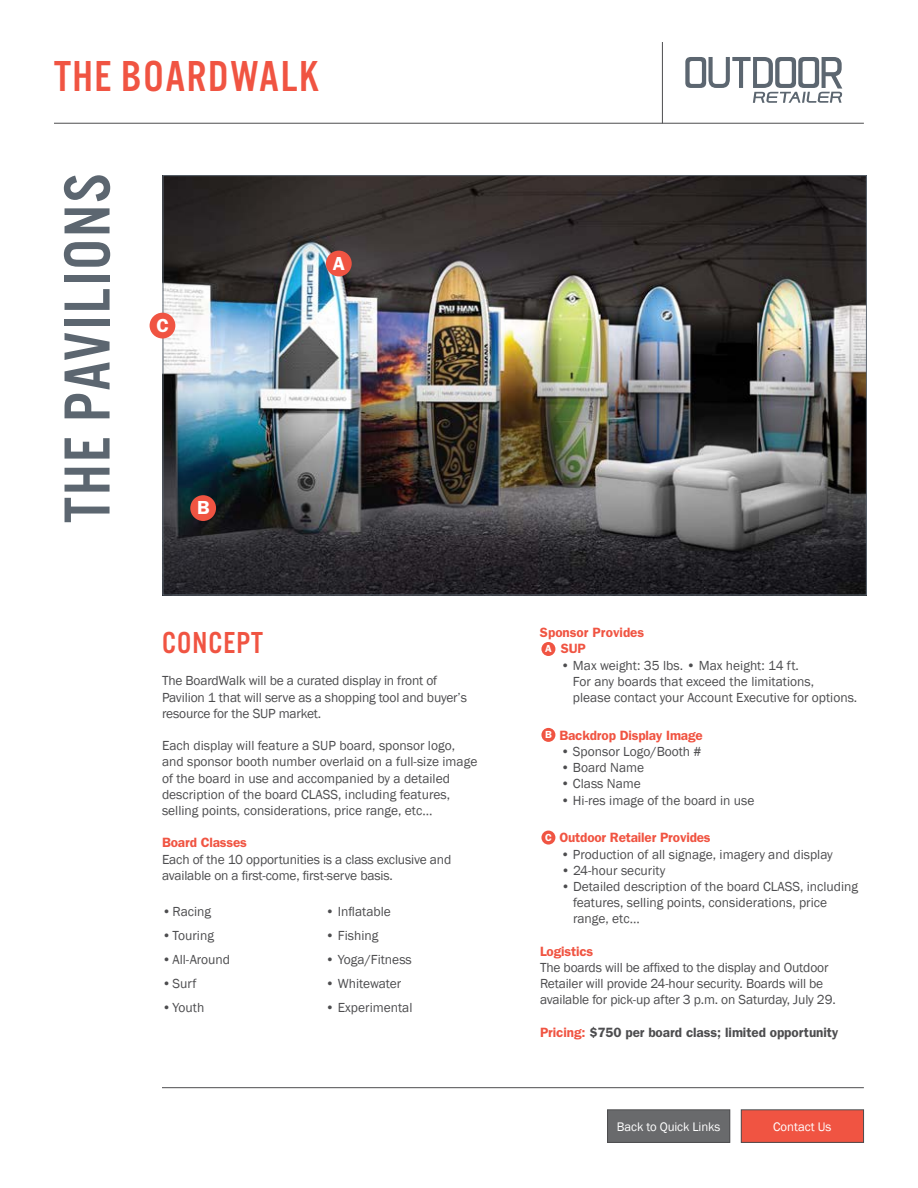
<style>
.page{position:relative;width:918px;height:1188px;background:#fff}
.page>*{position:absolute;margin:0;border:0;box-sizing:border-box;transform-origin:0 0}
.t1{font:67.5px "Alternate Got No 3 D";letter-spacing:.035em;color:#5c6670}
.t2{font:45px "Alternate Got No 3 D";letter-spacing:.035em;color:#f05442}
.t3{font:31.5px "Alternate Got No 3 D";letter-spacing:.035em;color:#f05442}
.t4{font:600 18.9px "Franklin Gothic";color:#fff}
.t5{font:13.5px/16.2px "Franklin Gothic";color:#4d4d4f}
.t6{font:600 13.5px/16.2px "Franklin Gothic";letter-spacing:-.01em;color:#f05442}
.t7{font:600 13.5px "Franklin Gothic";letter-spacing:-.005em;color:#4d4d4f}
.t8{font:12.75px "Franklin Gothic";letter-spacing:-.01em;color:#fff}
.t9{font:600 10.35px "Franklin Gothic";color:#fff}
.s1{color:#f05442}
</style>
<div class="page">
<hr style="left:662px;top:42px;width:1px;height:81px;background:#4d4d4f">
<hr style="left:162px;top:1087px;width:702px;height:1px;background:#4d4d4f">
<hr style="left:54px;top:123px;width:810px;height:1px;background:#4d4d4f">
<div style="left:741px;top:1110px;width:123px;height:32px;background:#f05442"></div>
<div style="left:741px;top:1109px;width:123px;height:34px;border:1px solid #4d4d4f"></div>
<div style="left:608px;top:1110px;width:122px;height:32px;background:#696a6c"></div>
<div style="left:607px;top:1109px;width:123px;height:34px;border:1px solid #4d4d4f"></div>
<svg style="left:685px;top:57px;width:157px;height:46px"></svg>
<div style="left:541px;top:728px;width:14px;height:14px;background:#f05442;border-radius:50%"></div>
<div style="left:541px;top:642px;width:14px;height:14px;background:#f05442;border-radius:50%"></div>
<div style="left:541px;top:831px;width:14px;height:14px;background:#f05442;border-radius:50%"></div>
<img style="left:164px;top:177px;width:701px;height:417px">
<div style="left:326px;top:251px;width:26px;height:25px;background:#f05442;border-radius:50%"></div>
<div style="left:190px;top:495px;width:26px;height:26px;background:#f05442;border-radius:50%"></div>
<div style="left:150px;top:313px;width:25px;height:25px;background:#f05442;border-radius:50%"></div>
<h2 class="t2" style="left:54px;top:53px;width:266px">THE BOARDWALK</h2>
<h1 class="t1" style="left:52px;top:523px;width:350px;rotate:-90deg">THE PAVILIONS</h1>
<h3 class="t4" style="left:156px;top:314px;width:14px">C</h3>
<h3 class="t4" style="left:197px;top:497px;width:14px">B</h3>
<h3 class="t4" style="left:333px;top:252px;width:14px">A</h3>
<h3 class="t3" style="left:162px;top:626px;width:103px">CONCEPT</h3>
<p class="t5" style="left:162px;top:673px;width:307px">The BoardWalk will be a curated display in front of<br>Pavilion 1 that will serve as a shopping tool and buyer’s resource for the SUP market.</p>
<p class="t5" style="left:162px;top:738px;width:317px">Each display will feature a SUP board, sponsor logo, and sponsor booth number overlaid on a full-size image of the board in use and accompanied by a detailed description of the board CLASS, including features, selling points, considerations, price range, etc…</p>
<p class="t6" style="left:162px;top:835px;width:86px">Board Classes</p>
<p class="t5" style="left:162px;top:851px;width:291px">Each of the 10 opportunities is a class exclusive and available on a first-come, first-serve basis.</p>
<p class="t5" style="left:162px;top:903px;width:51px">•Racing</p>
<p class="t5" style="left:325px;top:903px;width:67px">• Inflatable</p>
<p class="t5" style="left:162px;top:927px;width:54px">•Touring</p>
<p class="t5" style="left:325px;top:927px;width:54px">• Fishing</p>
<p class="t5" style="left:162px;top:951px;width:70px">•All-Around</p>
<p class="t5" style="left:325px;top:951px;width:88px">• Yoga/Fitness</p>
<p class="t5" style="left:162px;top:975px;width:36px">•Surf</p>
<p class="t5" style="left:325px;top:975px;width:77px">• Whitewater</p>
<p class="t5" style="left:162px;top:999px;width:44px">•Youth</p>
<p class="t5" style="left:325px;top:999px;width:89px">• Experimental</p>
<p class="t6" style="left:561px;top:624px;width:85px;text-indent:-21px">Sponsor Provides<br>SUP</p>
<p class="t5" style="left:573px;top:657px;width:286px;text-indent:-12px">• Max weight: 35 lbs. • Max height: 14 ft.<br>For any boards that exceed the limitations,<br>please contact your Account Executive for options.</p>
<p class="t6" style="left:559px;top:727px;width:145px">Backdrop Display Image</p>
<p class="t5" style="left:561px;top:744px;width:142px">• Sponsor Logo/Booth #</p>
<p class="t5" style="left:561px;top:760px;width:85px">• Board Name</p>
<p class="t5" style="left:561px;top:776px;width:81px">• Class Name</p>
<p class="t5" style="left:561px;top:792px;width:195px">• Hi-res image of the board in use</p>
<p class="t6" style="left:559px;top:830px;width:153px">Outdoor Retailer Provides</p>
<p class="t5" style="left:561px;top:846px;width:273px">• Production of all signage, imagery and display</p>
<p class="t5" style="left:561px;top:862px;width:106px">• 24-hour security</p>
<p class="t5" style="left:573px;top:879px;width:287px;text-indent:-12px">• Detailed description of the board CLASS, including features, selling points, considerations, price range, etc…</p>
<p class="t6" style="left:540px;top:943px;width:55px">Logistics</p>
<p class="t5" style="left:540px;top:960px;width:297px">The boards will be affixed to the display and Outdoor<br>Retailer will provide 24-hour security. Boards will be available for pick-up after 3 p.m. on Saturday, July 29.</p>
<p class="t7" style="left:540px;top:1024px;width:300px"><span class="s1">Pricing:</span> $750 per board class; limited opportunity</p>
<p class="t9" style="left:545px;top:643px;width:8px">A</p>
<p class="t9" style="left:545px;top:729px;width:8px">B</p>
<p class="t9" style="left:545px;top:831px;width:8px">C</p>
<p class="t8" style="left:617px;top:1118px;width:105px">Back to Quick Links</p>
<p class="t8" style="left:773px;top:1118px;width:60px">Contact Us</p>
</div>
